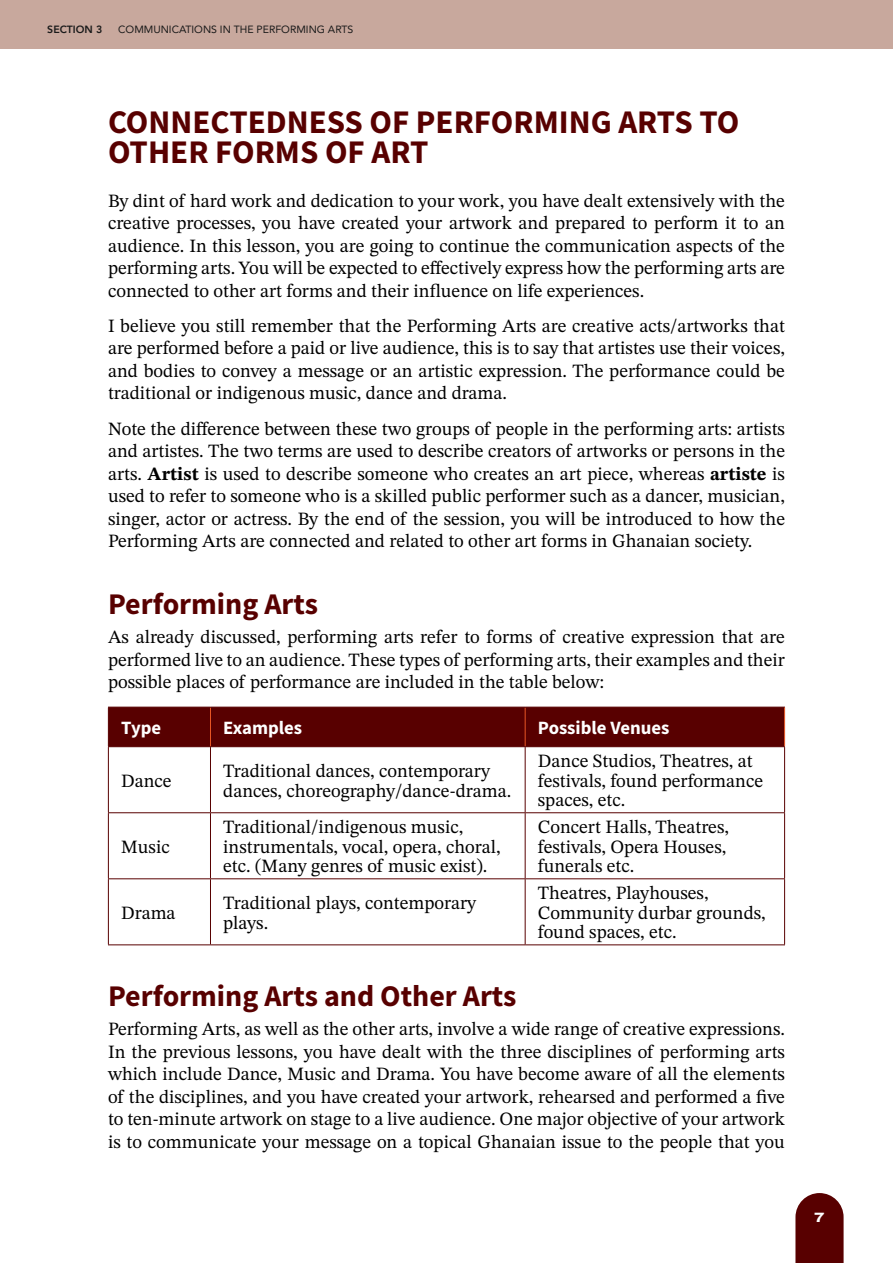
<style>
.page{position:relative;width:893px;height:1263px;background:#fff}
.page>*{position:absolute;margin:0;border:0;box-sizing:border-box;transform-origin:0 0}
.Heading_1{font:700 33px/30px "Source Sans Pro";color:#580000}
.Heading_2{font:700 30px "Source Sans Pro";color:#580000}
.Body{font:18.75px/22.5px "STIX Two Text";color:#000;text-align:justify}
.Table_text_content{font:18.75px/19.5px "STIX Two Text";color:#000}
.Table_text_heading{font:700 18.75px "Source Sans Pro";color:#fff}
.t1{font:800 13.5px "Archivo Expanded";color:#fff}
.t2{font:10.5px "Avenir";color:#1a1a1a}
.t3{font:800 10.5px "Avenir";color:#1a1a1a}
.s1{font-weight:700}
</style>
<div class="page">
<div style="left:0;top:0;width:893px;height:49px;background:#c8a89d"></div>
<svg style="left:795px;top:1193px;width:49px;height:70px;background:#671717"></svg>
<div style="left:109px;top:708px;width:675px;height:38px;background:#580000"></div>
<hr style="left:210px;top:707px;width:1px;height:39px;background:#e85624">
<hr style="left:525px;top:707px;width:1px;height:39px;background:#e85624">
<hr style="left:210px;top:747px;width:1px;height:65px;background:#580000">
<hr style="left:525px;top:747px;width:1px;height:65px;background:#580000">
<hr style="left:108px;top:812px;width:102px;height:1px;background:#580000">
<hr style="left:210px;top:812px;width:315px;height:1px;background:#580000">
<hr style="left:210px;top:813px;width:1px;height:65px;background:#580000">
<hr style="left:525px;top:812px;width:260px;height:1px;background:#580000">
<hr style="left:525px;top:813px;width:1px;height:65px;background:#580000">
<hr style="left:108px;top:878px;width:102px;height:1px;background:#580000">
<hr style="left:210px;top:878px;width:315px;height:1px;background:#580000">
<hr style="left:210px;top:879px;width:1px;height:65px;background:#580000">
<hr style="left:525px;top:878px;width:260px;height:1px;background:#580000">
<hr style="left:525px;top:879px;width:1px;height:65px;background:#580000">
<hr style="left:108px;top:747px;width:1px;height:65px;background:#580000">
<hr style="left:784px;top:747px;width:1px;height:65px;background:#580000">
<hr style="left:108px;top:813px;width:1px;height:65px;background:#580000">
<hr style="left:784px;top:813px;width:1px;height:65px;background:#580000">
<hr style="left:108px;top:879px;width:1px;height:65px;background:#580000">
<hr style="left:784px;top:879px;width:1px;height:65px;background:#580000">
<hr style="left:108px;top:944px;width:102px;height:1px;background:#580000">
<hr style="left:210px;top:944px;width:315px;height:1px;background:#580000">
<hr style="left:525px;top:944px;width:260px;height:1px;background:#580000">
<hr style="left:108px;top:707px;width:102px;height:1px;background:#580000">
<hr style="left:108px;top:707px;width:1px;height:39px;background:#580000">
<hr style="left:210px;top:707px;width:315px;height:1px;background:#580000">
<hr style="left:525px;top:707px;width:260px;height:1px;background:#580000">
<hr style="left:108px;top:746px;width:102px;height:1px;background:#580000">
<hr style="left:210px;top:746px;width:315px;height:1px;background:#580000">
<hr style="left:525px;top:746px;width:260px;height:1px;background:#580000">
<hr style="left:784px;top:707px;width:1px;height:39px;background:#e85624">
<p class="t3" style="left:47px;top:21px;width:57px">SECTION 3</p>
<p class="t2" style="left:118px;top:21px;width:237px">COMMUNICATIONS IN THE PERFORMING ARTS</p>
<p class="Heading_1" style="left:108px;top:106px;width:633px">CONNECTEDNESS OF PERFORMING ARTS TO<br>OTHER FORMS OF ART</p>
<p class="Body" style="left:108px;top:189px;width:678px">By dint of hard work and dedication to your work, you have dealt extensively with the creative processes, you have created your artwork and prepared to perform it to an audience. In this lesson, you are going to continue the communication aspects of the performing arts. You will be expected to effectively express how the performing arts are connected to other art forms and their influence on life experiences.</p>
<p class="Body" style="left:108px;top:314px;width:678px">I believe you still remember that the Performing Arts are creative acts/artworks that are performed before a paid or live audience, this is to say that artistes use their voices, and bodies to convey a message or an artistic expression. The performance could be traditional or indigenous music, dance and drama.</p>
<p class="Body" style="left:108px;top:417px;width:679px">Note the difference between these two groups of people in the performing arts: artists and artistes. The two terms are used to describe creators of artworks or persons in the arts. <span class="s1">Artist</span> is used to describe someone who creates an art piece, whereas <span class="s1">artiste</span> is used to refer to someone who is a skilled public performer such as a dancer, musician, singer, actor or actress. By the end of the session, you will be introduced to how the Performing Arts are connected and related to other art forms in Ghanaian society.</p>
<p class="Heading_2" style="left:108px;top:584px;width:212px">Performing Arts</p>
<p class="Body" style="left:108px;top:625px;width:678px">As already discussed, performing arts refer to forms of creative expression that are performed live to an audience. These types of performing arts, their examples and their possible places of performance are included in the table below:</p>
<p class="Table_text_heading" style="left:121px;top:715px;width:42px">Type</p>
<p class="Table_text_heading" style="left:223px;top:715px;width:80px">Examples</p>
<p class="Table_text_heading" style="left:538px;top:715px;width:133px">Possible Venues</p>
<p class="Table_text_content" style="left:121px;top:771px;width:52px">Dance</p>
<p class="Table_text_content" style="left:223px;top:761px;width:290px">Traditional dances, contemporary dances, choreography/dance-drama.</p>
<p class="Table_text_content" style="left:538px;top:751px;width:227px">Dance Studios, Theatres, at festivals, found performance spaces, etc.</p>
<p class="Table_text_content" style="left:121px;top:837px;width:50px">Music</p>
<p class="Table_text_content" style="left:223px;top:817px;width:279px">Traditional/indigenous music, instrumentals, vocal, opera, choral, etc. (Many genres of music exist).</p>
<p class="Table_text_content" style="left:538px;top:817px;width:193px">Concert Halls, Theatres, festivals, Opera Houses, funerals etc.</p>
<p class="Table_text_content" style="left:121px;top:903px;width:56px">Drama</p>
<p class="Table_text_content" style="left:223px;top:893px;width:254px">Traditional plays, contemporary plays.</p>
<p class="Table_text_content" style="left:538px;top:883px;width:229px">Theatres, Playhouses,<br>Community durbar grounds, found spaces, etc.</p>
<p class="Heading_2" style="left:108px;top:976px;width:410px">Performing Arts and Other Arts</p>
<p class="Body" style="left:108px;top:1017px;width:679px">Performing Arts, as well as the other arts, involve a wide range of creative expressions.<br>In the previous lessons, you have dealt with the three disciplines of performing arts which include Dance, Music and Drama. You have become aware of all the elements of the disciplines, and you have created your artwork, rehearsed and performed a five to ten-minute artwork on stage to a live audience. One major objective of your artwork is to communicate your message on a topical Ghanaian issue to the people that you</p>
<p class="t1" style="left:815px;top:1207px;width:11px">7</p>
</div>
